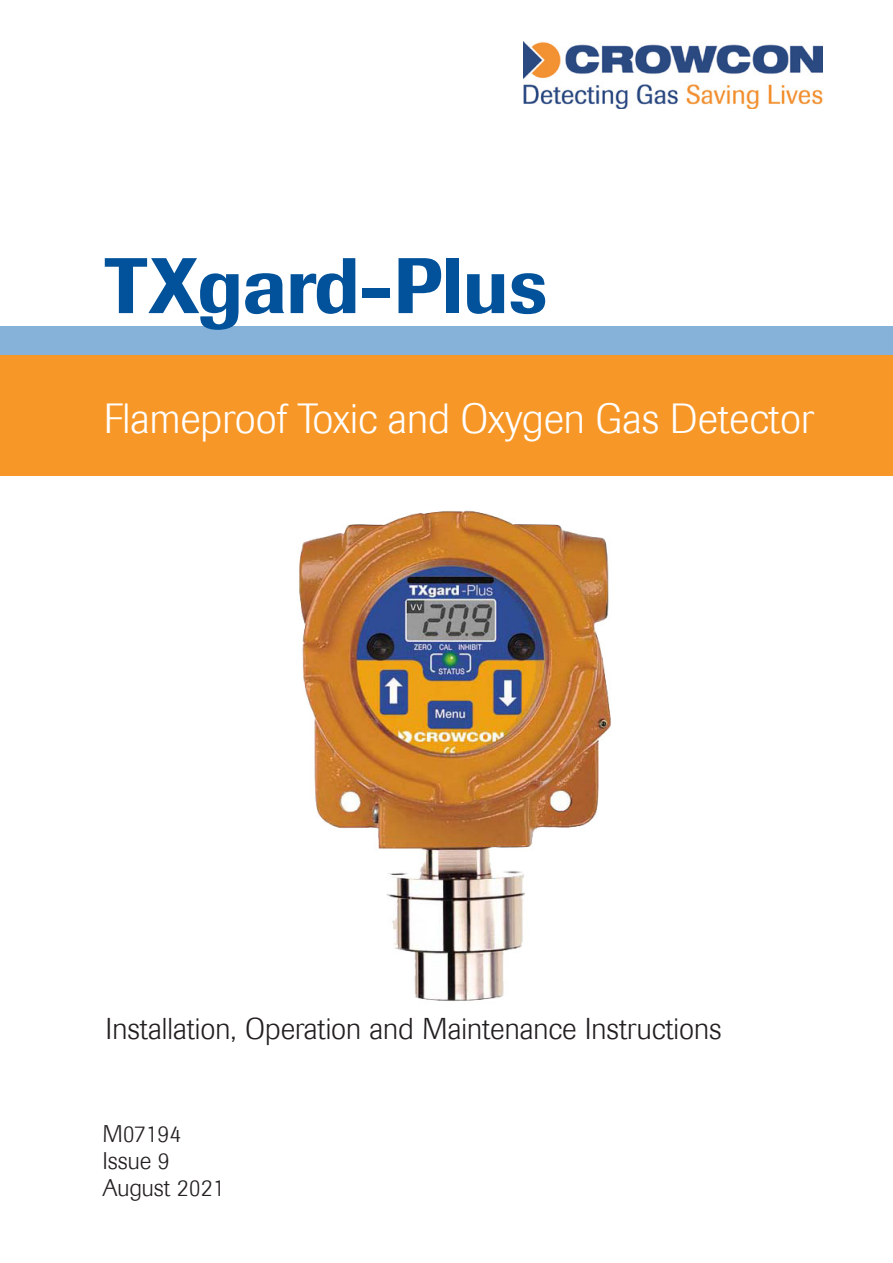
<style>
.page{position:relative;width:893px;height:1263px;background:#fff}
.page>*{position:absolute;margin:0;border:0;box-sizing:border-box;transform-origin:0 0}
.t1{font:500 77.7px "Imago";color:#01529a}
.t2{font:300 42px "Imago";color:#fff}
.t3{font:300 30px "Imago";color:#231f20}
.t4{font:300 24px/27px "Imago";color:#231f20}
</style>
<div class="page">
<img style="left:299px;top:510px;width:312px;height:491px">
<img style="left:523px;top:41px;width:300px;height:68px">
<div style="left:0;top:355px;width:893px;height:120px;background:#f79727"></div>
<div style="left:0;top:327px;width:893px;height:28px;background:#86b2d9"></div>
<h1 class="t1" style="left:105px;top:239px;width:444px">TXgard-Plus</h1>
<h2 class="t2" style="left:103px;top:395px;width:712px">Flameproof Toxic and Oxygen Gas Detector</h2>
<p class="t3" style="left:106px;top:1012px;width:618px">Installation, Operation and Maintenance Instructions</p>
<p class="t4" style="left:102px;top:1121px;width:124px">M07194<br>Issue 9<br>August 2021</p>
</div>
